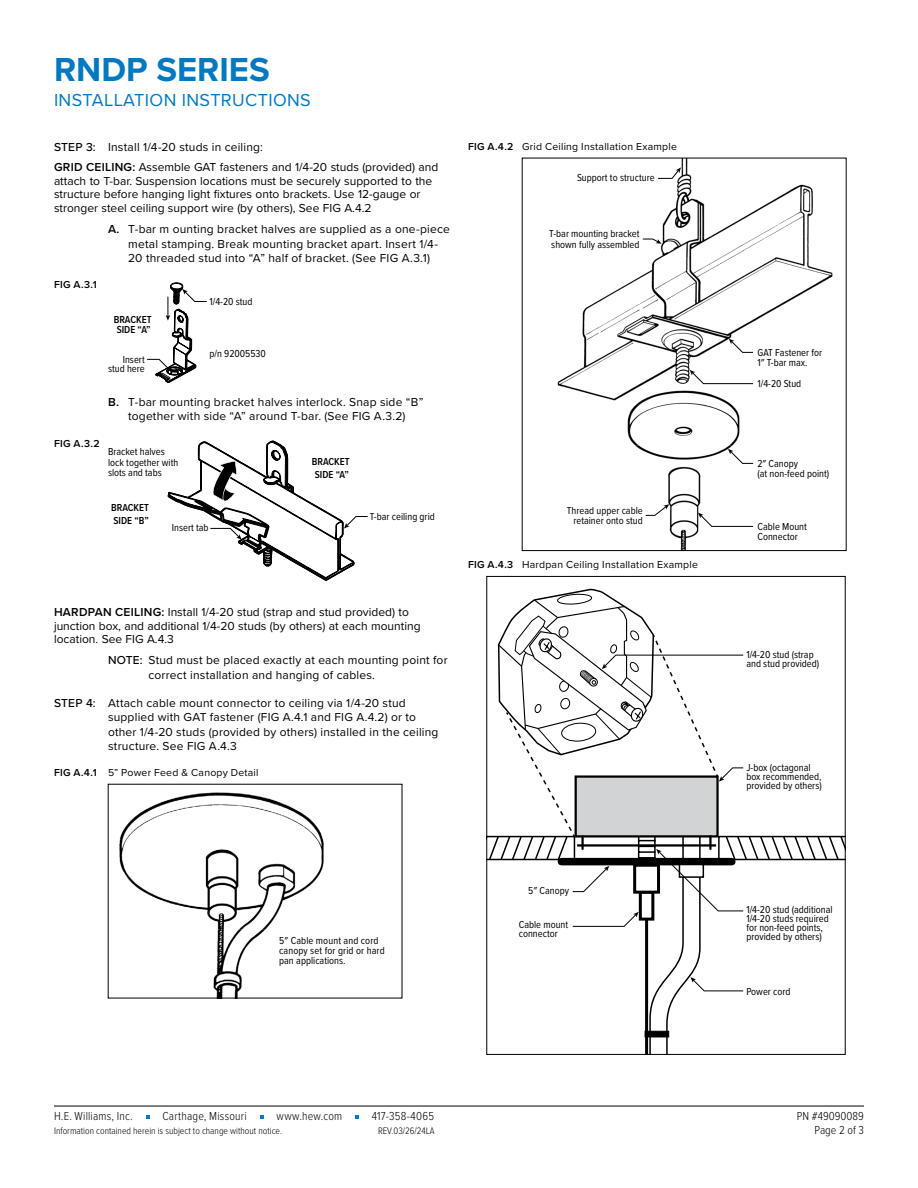
<style>
.page{position:relative;width:918px;height:1188px;background:#fff}
.page>*{position:absolute;margin:0;border:0;box-sizing:border-box;transform-origin:0 0}
.t1{font:700 34.5px "Proxima Nova";color:#0079c1}
.t2{font:18px "Proxima Nova";letter-spacing:.02em;color:#0079c1}
.t3{font:12px/14.4px "Proxima Nova";letter-spacing:.015em;color:#000}
.t4{font:300 12px "Proxima Nova Cond";letter-spacing:.015em;color:#000}
.t5{font:10.5px/9px "Proxima Nova Cond";color:#000}
.t6{font:10.5px "Proxima Nova";letter-spacing:.02em;color:#000}
.t7{font:600 10.5px/12.6px "Proxima Nova Cond";color:#000}
.t8{font:600 10.5px "Proxima Nova";letter-spacing:.025em;color:#000}
.t9{font:300 9.75px "Proxima Nova Cond";color:#000}
.s1{font-weight:500}
.s2{font-weight:600}
</style>
<div class="page">
<hr style="left:54px;top:1106px;width:810px;height:1px;background:#000">
<svg style="left:355px;top:1116px;width:4px;height:3px"></svg>
<svg style="left:147px;top:283px;width:60px;height:100px"></svg>
<svg style="left:168px;top:441px;width:200px;height:139px"></svg>
<img style="left:119px;top:792px;width:205px;height:204px">
<img style="left:557px;top:160px;width:276px;height:389px">
<svg style="left:729px;top:339px;width:25px;height:14px"></svg>
<svg style="left:728px;top:449px;width:26px;height:15px"></svg>
<svg style="left:690px;top:370px;width:64px;height:14px"></svg>
<svg style="left:698px;top:513px;width:56px;height:14px"></svg>
<svg style="left:657px;top:167px;width:24px;height:12px"></svg>
<svg style="left:642px;top:238px;width:20px;height:6px"></svg>
<svg style="left:645px;top:504px;width:24px;height:12px"></svg>
<svg style="left:489px;top:588px;width:354px;height:465px"></svg>
<h1 class="t1" style="left:54px;top:44px;width:217px">RNDP SERIES</h1>
<h2 class="t2" style="left:54px;top:86px;width:258px">INSTALLATION INSTRUCTIONS</h2>
<p class="t3" style="left:54px;top:137px;width:386px;line-height:20.2px"><span class="s1">STEP 3:</span> Install 1/4-20 studs in ceiling:<br><span class="s2">GRID CEILING:</span> Assemble GAT fasteners and 1/4-20 studs (provided) and</p>
<p class="t3" style="left:54px;top:174px;width:380px;line-height:13.5px">attach to T-bar. Suspension locations must be securely supported to the structure before hanging light fixtures onto brackets. Use 12-gauge or stronger steel ceiling support wire (by others), See FIG A.4.2</p>
<p class="t3" style="left:128px;top:221px;width:323px;text-indent:-20px"><span class="s2">A.</span> T-bar m ounting bracket halves are supplied as a one-piece metal stamping. Break mounting bracket apart. Insert 1/4-<br>20 threaded stud into “A” half of bracket. (See FIG A.3.1)</p>
<p class="t8" style="left:54px;top:277px;width:44px">FIG A.3.1</p>
<p class="t7" style="left:114px;top:314px;width:39px;line-height:9.8px">BRACKET<br>SIDE “A”</p>
<p class="t5" style="left:209px;top:296px;width:45px">1/4-20 stud</p>
<p class="t8" style="left:54px;top:435px;width:47px">FIG A.3.2</p>
<p class="t5" style="left:209px;top:349px;width:58px">p/n 92005530</p>
<p class="t3" style="left:108px;top:394px;width:317px;text-align:center"><span class="s2">B.</span> T-bar mounting bracket halves interlock. Snap side “B” together with side “A” around T-bar. (See FIG A.3.2)</p>
<p class="t5" style="left:108px;top:354px;width:38px;line-height:9.8px;text-align:right">Insert stud here</p>
<p class="t5" style="left:108px;top:446px;width:72px;line-height:10.5px">Bracket halves lock together with slots and tabs</p>
<p class="t7" style="left:312px;top:455px;width:39px">BRACKET<br>SIDE “A”</p>
<p class="t7" style="left:111px;top:501px;width:39px">BRACKET<br>SIDE “B”</p>
<p class="t5" style="left:172px;top:522px;width:38px">Insert tab</p>
<p class="t5" style="left:370px;top:512px;width:67px">T-bar ceiling grid</p>
<p class="t3" style="left:54px;top:605px;width:368px;line-height:13.5px"><span class="s2">HARDPAN CEILING:</span> Install 1/4-20 stud (strap and stud provided) to junction box, and additional 1/4-20 studs (by others) at each mounting location. See FIG A.4.3</p>
<p class="t3" style="left:148px;top:653px;width:301px;text-indent:-40px"><span class="s1">NOTE:</span> Stud must be placed exactly at each mounting point for correct installation and hanging of cables.</p>
<p class="t3" style="left:108px;top:695px;width:332px;text-indent:-54px"><span class="s1">STEP 4:</span> Attach cable mount connector to ceiling via 1/4-20 stud supplied with GAT fastener (FIG A.4.1 and FIG A.4.2) or to other 1/4-20 studs (provided by others) installed in the ceiling structure. See FIG A.4.3</p>
<p class="t6" style="left:54px;top:765px;width:206px"><span class="s2">FIG A.4.1</span> 5” Power Feed &amp; Canopy Detail</p>
<p class="t6" style="left:468px;top:139px;width:210px"><span class="s2">FIG A.4.2</span> Grid Ceiling Installation Example</p>
<p class="t5" style="left:577px;top:173px;width:79px">Support to structure</p>
<p class="t5" style="left:549px;top:228px;width:92px;line-height:10.5px">T-bar mounting bracket shown fully assembled</p>
<p class="t5" style="left:567px;top:505px;width:77px;line-height:10.5px;text-align:right">Thread upper cable retainer onto stud</p>
<p class="t6" style="left:468px;top:557px;width:232px"><span class="s2">FIG A.4.3</span> Hardpan Ceiling Installation Example</p>
<p class="t5" style="left:279px;top:935px;width:107px;line-height:9.8px">5″ Cable mount and cord canopy set for grid or hard pan applications.</p>
<p class="t5" style="left:528px;top:885px;width:42px">5″ Canopy</p>
<p class="t5" style="left:519px;top:920px;width:51px">Cable mount connector</p>
<p class="t5" style="left:758px;top:347px;width:66px;line-height:9.8px">GAT Fastener for<br>1″ T-bar max.</p>
<p class="t5" style="left:758px;top:378px;width:45px">1/4-20 Stud</p>
<p class="t5" style="left:758px;top:458px;width:73px;line-height:9.8px">2″ Canopy<br>(at non-feed point)</p>
<p class="t5" style="left:758px;top:521px;width:51px;line-height:9.8px">Cable Mount<br>Connector</p>
<p class="t5" style="left:746px;top:649px;width:74px">1/4-20 stud (strap and stud provided)</p>
<p class="t5" style="left:746px;top:763px;width:77px">J-box (octagonal box recommended, provided by others)</p>
<p class="t5" style="left:746px;top:905px;width:88px">1/4-20 stud (additional<br>1/4-20 studs required for non-feed points, provided by others)</p>
<p class="t5" style="left:746px;top:986px;width:46px">Power cord</p>
<p class="t4" style="left:54px;top:1108px;width:80px">H.E. Williams, Inc.</p>
<p class="t4" style="left:162px;top:1108px;width:86px">Carthage, Missouri</p>
<p class="t4" style="left:276px;top:1108px;width:67px">www.hew.com</p>
<p class="t4" style="left:372px;top:1108px;width:64px">417-358-4065</p>
<p class="t9" style="left:54px;top:1123px;width:230px">Information contained herein is subject to change without notice.</p>
<p class="t4" style="left:797px;top:1108px;width:69px">PN #49090089</p>
<p class="t9" style="left:378px;top:1123px;width:58px">REV.03/26/24LA</p>
<p class="t4" style="left:815px;top:1121px;width:51px">Page 2 of 3</p>
</div>
